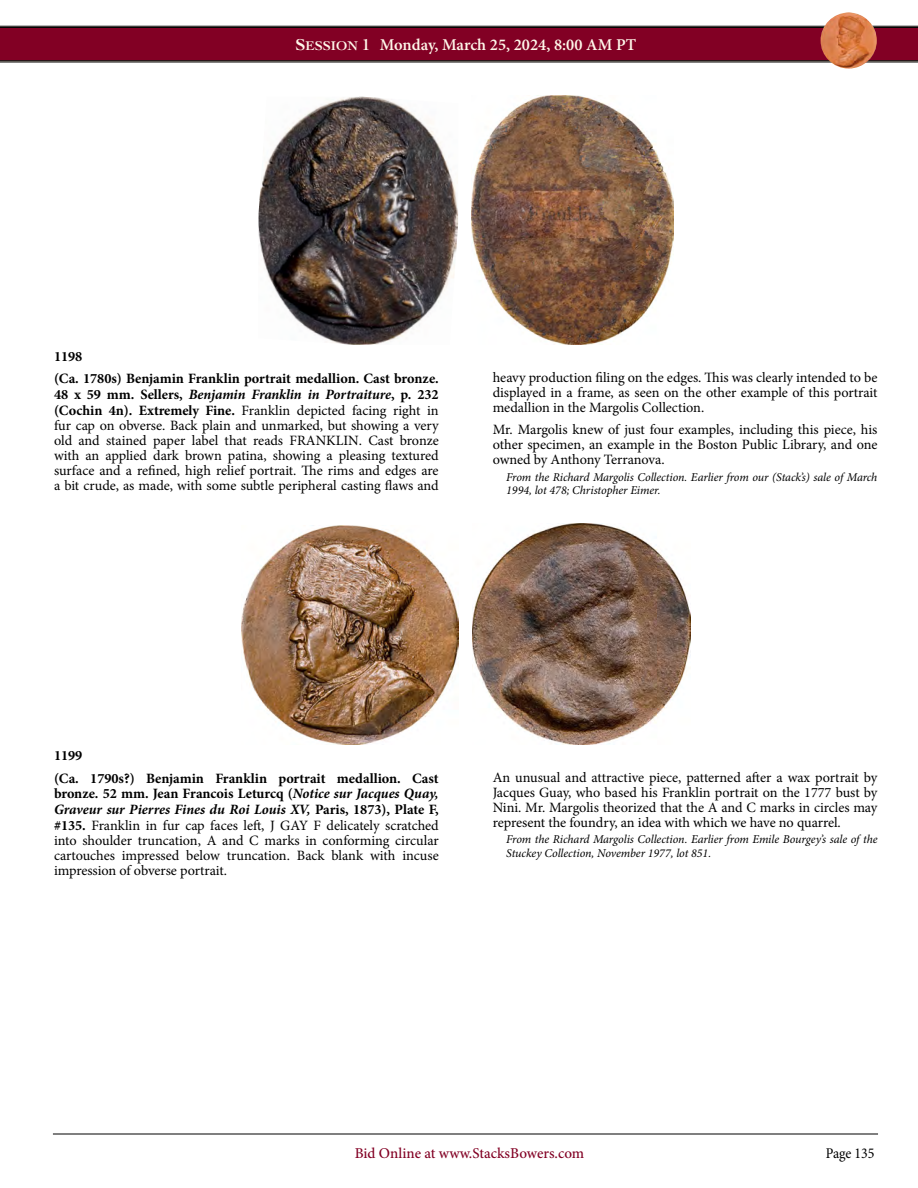
<style>
.page{position:relative;width:918px;height:1188px;background:#fff}
.page>*{position:absolute;margin:0;border:0;box-sizing:border-box;transform-origin:0 0}
.t1{font:600 16.5px "Minion Pro";color:#fff7ea}
.t2{font:500 15px "Minion Pro";color:#820024}
.t3{font:condensed 15px "Minion Pro";letter-spacing:-.005em;color:#000}
._2_column_Regular{font:14.25px/15.1px "Minion Pro";letter-spacing:-.005em;color:#000;text-align:justify}
.Lot_Number_Regular{font:700 14.25px "Minion Pro";letter-spacing:-.005em;color:#000}
.Pedigree_2_Column_Regular{font:italic 12px/13.5px "Minion Pro";letter-spacing:-.01em;color:#000}
.s1{font-family:"Cochin Bold SC800";font-weight:400}
.s2{font-family:"Cochin Bold SC800";font-weight:400;font-size:13.2px}
.s3{font-weight:700}
.s4{font-weight:700;font-style:italic}
</style>
<div class="page">
<svg style="left:0;top:26px;width:918px;height:36px;background:#790524"></svg>
<hr style="left:53px;top:1134px;width:825px;height:1px;background:#000">
<img style="left:821px;top:12px;width:56px;height:57px;border-radius:28px">
<img style="left:258px;top:97px;width:200px;height:248px">
<img style="left:472px;top:96px;width:201px;height:249px">
<img style="left:241px;top:525px;width:218px;height:219px">
<img style="left:472px;top:524px;width:218px;height:220px">
<p class="t1" style="left:295px;top:33px;width:342px"><span class="s1">S</span><span class="s2">ESSION</span> <span class="s1">1</span> Monday, March 25, 2024, 8:00 AM PT</p>
<p class="Lot_Number_Regular" style="left:54px;top:346px;width:30px">1198</p>
<p class="_2_column_Regular" style="left:54px;top:371px;width:386px"><span class="s3">(Ca. 1780s) Benjamin Franklin portrait medallion. Cast bronze.<br>48 x 59 mm. Sellers,</span> <span class="s4">Benjamin Franklin in Portraiture</span><span class="s3">, p. 232 (Cochin 4n). Extremely Fine.</span> Franklin depicted facing right in fur cap on obverse. Back plain and unmarked, but showing a very old and stained paper label that reads FRANKLIN. Cast bronze with an applied dark brown patina, showing a pleasing textured surface and a refined, high relief portrait. The rims and edges are a bit crude, as made, with some subtle peripheral casting flaws and</p>
<p class="_2_column_Regular" style="left:493px;top:370px;width:386px">heavy production filing on the edges. This was clearly intended to be displayed in a frame, as seen on the other example of this portrait medallion in the Margolis Collection.</p>
<p class="_2_column_Regular" style="left:493px;top:422px;width:386px">Mr. Margolis knew of just four examples, including this piece, his other specimen, an example in the Boston Public Library, and one owned by Anthony Terranova.</p>
<p class="Pedigree_2_Column_Regular" style="left:506px;top:470px;width:373px">From the Richard Margolis Collection. Earlier from our (Stack’s) sale of March<br>1994, lot 478; Christopher Eimer.</p>
<p class="Lot_Number_Regular" style="left:54px;top:746px;width:30px">1199</p>
<p class="_2_column_Regular" style="left:54px;top:770px;width:386px"><span class="s3">(Ca. 1790s?) Benjamin Franklin portrait medallion. Cast bronze. 52 mm. Jean Francois Leturcq (</span><span class="s4">Notice sur Jacques Quay, Graveur sur Pierres Fines du Roi Louis XV,</span> <span class="s3">Paris, 1873), Plate F, #135.</span> Franklin in fur cap faces left, J GAY F delicately scratched into shoulder truncation, A and C marks in conforming circular cartouches impressed below truncation. Back blank with incuse impression of obverse portrait.</p>
<p class="_2_column_Regular" style="left:493px;top:770px;width:386px">An unusual and attractive piece, patterned after a wax portrait by Jacques Guay, who based his Franklin portrait on the 1777 bust by Nini. Mr. Margolis theorized that the A and C marks in circles may represent the foundry, an idea with which we have no quarrel.</p>
<p class="Pedigree_2_Column_Regular" style="left:506px;top:833px;width:373px">From the Richard Margolis Collection. Earlier from Emile Bourgey’s sale of the<br>Stuckey Collection, November 1977, lot 851.</p>
<p class="t2" style="left:355px;top:1143px;width:231px">Bid Online at www.StacksBowers.com</p>
<p class="t3" style="left:826px;top:1144px;width:50px">Page 135</p>
</div>
